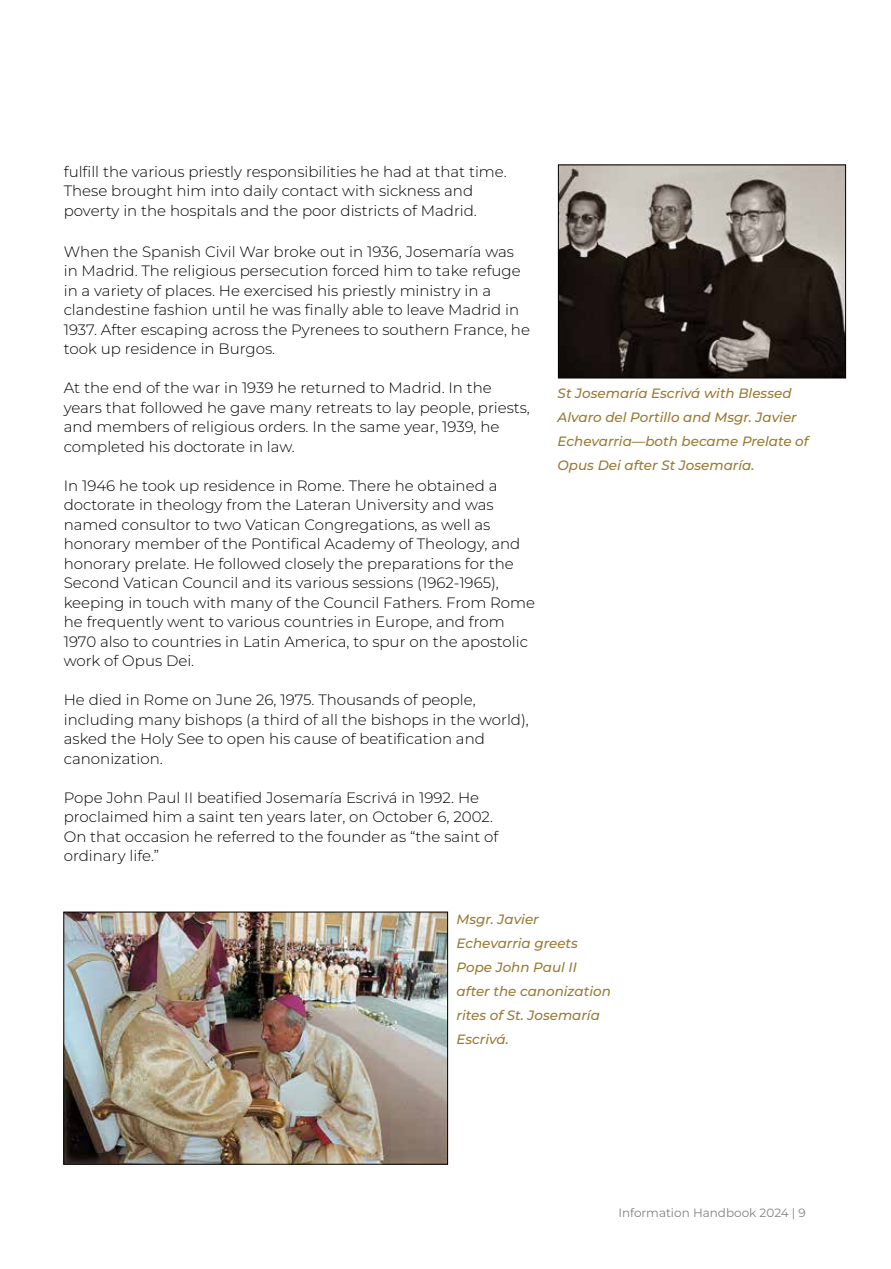
<style>
.page{position:relative;width:891px;height:1269px;background:#fff}
.page>*{position:absolute;margin:0;border:0;box-sizing:border-box;transform-origin:0 0}
.t1{font:300 15px/19.5px "Montserrat";color:#000}
.t2{font:italic 500 13.5px/24px "Montserrat";color:#9a7a33}
.t3{font:12px "Montserrat";color:#808285}
</style>
<div class="page">
<img style="left:560px;top:167px;width:284px;height:209px">
<div style="left:558px;top:165px;width:288px;height:213px;border:1px solid #000"></div>
<img style="left:66px;top:914px;width:380px;height:248px">
<div style="left:64px;top:912px;width:384px;height:252px;border:1px solid #000"></div>
<p class="t1" style="left:64px;top:161px;width:445px">fulfill the various priestly responsibilities he had at that time.<br>These brought him into daily contact with sickness and poverty in the hospitals and the poor districts of Madrid.</p>
<p class="t1" style="left:64px;top:241px;width:468px">When the Spanish Civil War broke out in 1936, Josemaría was in Madrid. The religious persecution forced him to take refuge in a variety of places. He exercised his priestly ministry in a clandestine fashion until he was finally able to leave Madrid in 1937. After escaping across the Pyrenees to southern France, he took up residence in Burgos.</p>
<p class="t1" style="left:64px;top:378px;width:468px">At the end of the war in 1939 he returned to Madrid. In the years that followed he gave many retreats to lay people, priests, and members of religious orders. In the same year, 1939, he completed his doctorate in law.</p>
<p class="t1" style="left:64px;top:475px;width:473px">In 1946 he took up residence in Rome. There he obtained a doctorate in theology from the Lateran University and was named consultor to two Vatican Congregations, as well as honorary member of the Pontifical Academy of Theology, and honorary prelate. He followed closely the preparations for the Second Vatican Council and its various sessions (1962-1965), keeping in touch with many of the Council Fathers. From Rome he frequently went to various countries in Europe, and from 1970 also to countries in Latin America, to spur on the apostolic work of Opus Dei.</p>
<p class="t1" style="left:64px;top:690px;width:467px">He died in Rome on June 26, 1975. Thousands of people, including many bishops (a third of all the bishops in the world), asked the Holy See to open his cause of beatification and canonization.</p>
<p class="t1" style="left:64px;top:787px;width:436px">Pope John Paul II beatified Josemaría Escrivá in 1992. He proclaimed him a saint ten years later, on October 6, 2002.<br>On that occasion he referred to the founder as “the saint of ordinary life.”</p>
<p class="t2" style="left:558px;top:381px;width:253px">St Josemaría Escrivá with Blessed Alvaro del Portillo and Msgr. Javier Echevarria—both became Prelate of Opus Dei after St Josemaría.</p>
<p class="t2" style="left:457px;top:907px;width:156px">Msgr. Javier<br>Echevarria greets<br>Pope John Paul II after the canonization rites of St. Josemaría<br>Escrivá.</p>
<p class="t3" style="left:618px;top:1205px;width:189px">Information Handbook 2024 | 9</p>
</div>
